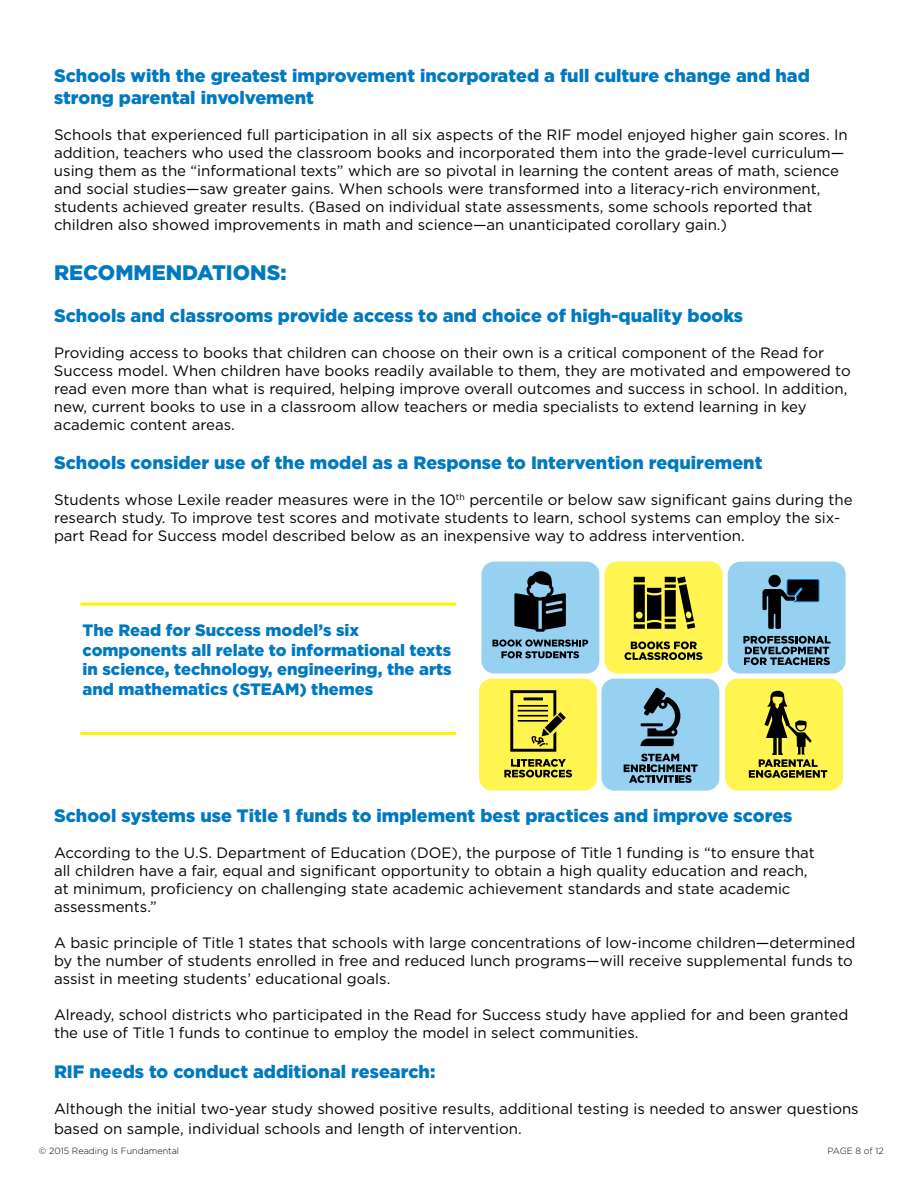
<style>
.page{position:relative;width:918px;height:1188px;background:#fff}
.page>*{position:absolute;margin:0;border:0;box-sizing:border-box;transform-origin:0 0}
.t1{font:900 21px "Gotham";color:#0079c1}
.t2{font:900 18px/21.6px "Gotham";color:#0079c1}
.t3{font:900 16.5px/19.8px "Gotham";color:#0079c1}
.t4{font:15px/18px "Gotham";color:#000}
.t5{font:300 9px "Gotham";color:#000}
</style>
<div class="page">
<hr style="left:80px;top:603px;width:376px;height:3px;background:#fff200">
<hr style="left:80px;top:732px;width:376px;height:3px;background:#fff200">
<div style="left:481px;top:562px;width:118px;height:112px;background:#96d1f2;border-radius:13px"></div>
<svg style="left:514px;top:571px;width:52px;height:61px"></svg>
<svg style="left:492px;top:640px;width:96px;height:18px"></svg>
<div style="left:605px;top:562px;width:117px;height:112px;background:#fff450;border-radius:13px"></div>
<svg style="left:634px;top:577px;width:61px;height:52px"></svg>
<svg style="left:624px;top:641px;width:78px;height:19px"></svg>
<div style="left:725px;top:679px;width:118px;height:112px;background:#fff450;border-radius:13px"></div>
<div style="left:728px;top:562px;width:118px;height:112px;background:#96d1f2;border-radius:13px"></div>
<svg style="left:743px;top:636px;width:88px;height:29px"></svg>
<div style="left:768px;top:575px;width:13px;height:12px;background:#000;border-radius:50%"></div>
<svg style="left:762px;top:579px;width:57px;height:50px"></svg>
<div style="left:479px;top:679px;width:118px;height:112px;background:#fff450;border-radius:13px"></div>
<svg style="left:504px;top:759px;width:68px;height:19px"></svg>
<div style="left:601px;top:679px;width:118px;height:112px;background:#96d1f2;border-radius:13px"></div>
<svg style="left:510px;top:690px;width:56px;height:62px"></svg>
<svg style="left:624px;top:754px;width:74px;height:29px"></svg>
<svg style="left:749px;top:691px;width:78px;height:87px"></svg>
<svg style="left:640px;top:688px;width:40px;height:58px"></svg>
<p class="t2" style="left:54px;top:65px;width:757px">Schools with the greatest improvement incorporated a full culture change and had strong parental involvement</p>
<p class="t4" style="left:54px;top:125px;width:795px">Schools that experienced full participation in all six aspects of the RIF model enjoyed higher gain scores. In addition, teachers who used the classroom books and incorporated them into the grade-level curriculum— using them as the “informational texts” which are so pivotal in learning the content areas of math, science and social studies—saw greater gains. When schools were transformed into a literacy-rich environment, students achieved greater results. (Based on individual state assessments, some schools reported that children also showed improvements in math and science—an unanticipated corollary gain.)</p>
<h1 class="t1" style="left:54px;top:261px;width:234px">RECOMMENDATIONS:</h1>
<p class="t2" style="left:54px;top:304px;width:691px">Schools and classrooms provide access to and choice of high-quality books</p>
<p class="t4" style="left:54px;top:343px;width:798px">Providing access to books that children can choose on their own is a critical component of the Read for Success model. When children have books readily available to them, they are motivated and empowered to read even more than what is required, helping improve overall outcomes and success in school. In addition, new, current books to use in a classroom allow teachers or media specialists to extend learning in key academic content areas.</p>
<p class="t2" style="left:54px;top:452px;width:710px">Schools consider use of the model as a Response to Intervention requirement</p>
<p class="t4" style="left:54px;top:491px;width:800px">Students whose Lexile reader measures were in the 10<sup>th</sup> percentile or below saw significant gains during the research study. To improve test scores and motivate students to learn, school systems can employ the six&shy;part Read for Success model described below as an inexpensive way to address intervention.</p>
<p class="t3" style="left:83px;top:620px;width:371px">The Read for Success model’s six components all relate to informational texts in science, technology, engineering, the arts and mathematics (STEAM) themes</p>
<p class="t2" style="left:54px;top:805px;width:740px">School systems use Title 1 funds to implement best practices and improve scores</p>
<p class="t4" style="left:54px;top:844px;width:763px">According to the U.S. Department of Education (DOE), the purpose of Title 1 funding is “to ensure that all children have a fair, equal and significant opportunity to obtain a high quality education and reach, at minimum, proficiency on challenging state academic achievement standards and state academic assessments.”</p>
<p class="t4" style="left:54px;top:934px;width:803px">A basic principle of Title 1 states that schools with large concentrations of low-income children—determined by the number of students enrolled in free and reduced lunch programs—will receive supplemental funds to assist in meeting students’ educational goals.</p>
<p class="t4" style="left:54px;top:1006px;width:796px">Already, school districts who participated in the Read for Success study have applied for and been granted the use of Title 1 funds to continue to employ the model in select communities.</p>
<p class="t2" style="left:54px;top:1060px;width:383px">RIF needs to conduct additional research:</p>
<p class="t4" style="left:54px;top:1098px;width:806px;line-height:19.8px">Although the initial two-year study showed positive results, additional testing is needed to answer questions based on sample, individual schools and length of intervention.</p>
<p class="t5" style="left:39px;top:1146px;width:142px">© 2015 Reading Is Fundamental</p>
<p class="t5" style="left:828px;top:1145px;width:58px">PAGE 8 of 12</p>
</div>
